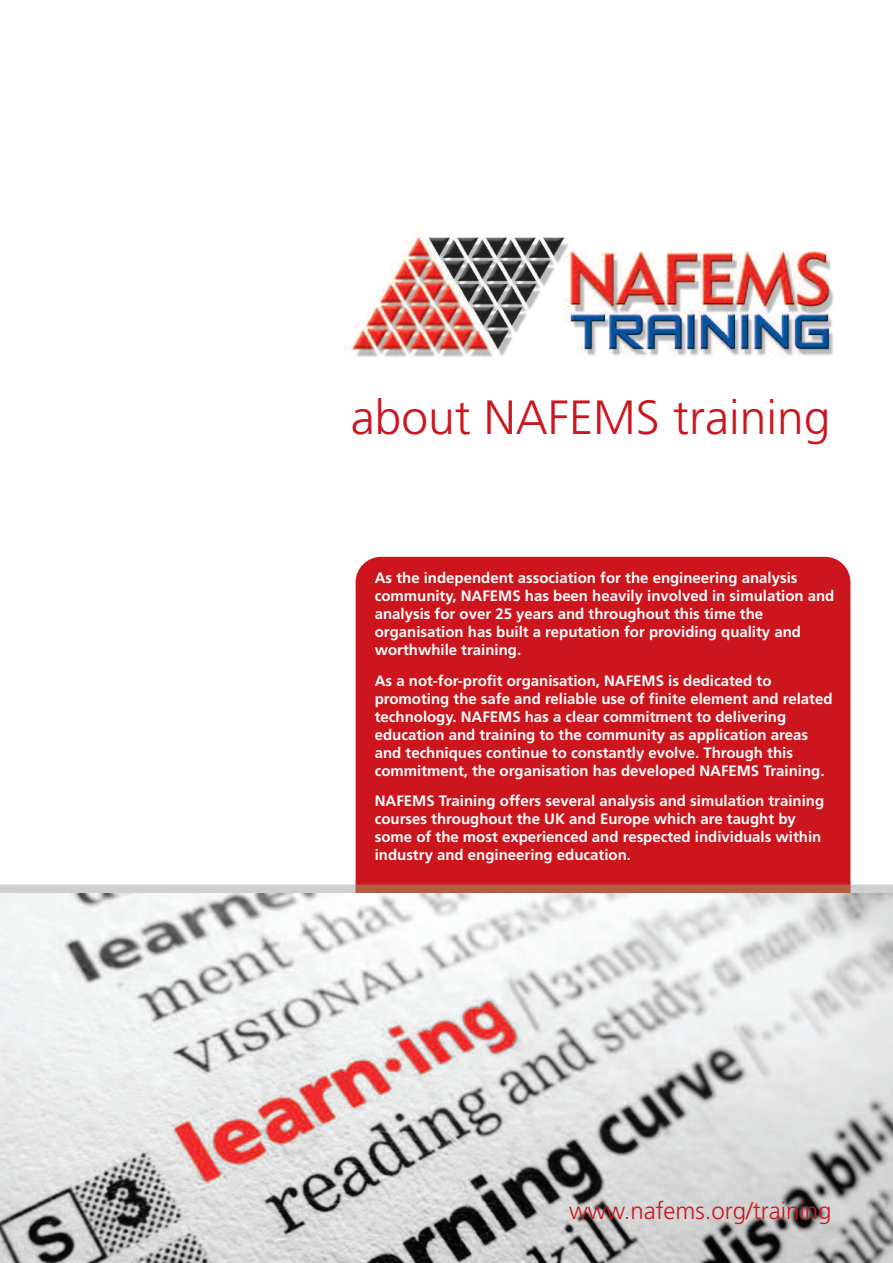
<style>
.page{position:relative;width:893px;height:1263px;background:#fff}
.page>*{position:absolute;margin:0;border:0;box-sizing:border-box;transform-origin:0 0}
.t1{font:300 48px "Frutiger";color:#cd151d}
.t2{font:300 24px "Frutiger";color:#cd151d}
.t3{font:700 15px/18px "Frutiger";color:#fff}
</style>
<div class="page">
<div style="left:356px;top:557px;width:494px;height:369px;background:#cd151d;border-radius:26px"></div>
<svg style="left:356px;top:884px;width:494px;height:9px;background:#b45640"></svg>
<img style="left:345px;top:232px;width:489px;height:125px">
<img style="left:0;top:893px;width:893px;height:370px">
<h1 class="t1" style="left:351px;top:398px;width:481px">about NAFEMS training</h1>
<p class="t3" style="left:375px;top:570px;width:461px">As the independent association for the engineering analysis community, NAFEMS has been heavily involved in simulation and analysis for over 25 years and throughout this time the organisation has built a reputation for providing quality and worthwhile training.</p>
<p class="t3" style="left:375px;top:673px;width:459px">As a not-for-profit organisation, NAFEMS is dedicated to promoting the safe and reliable use of finite element and related technology. NAFEMS has a clear commitment to delivering education and training to the community as application areas and techniques continue to constantly evolve. Through this commitment, the organisation has developed NAFEMS Training.</p>
<p class="t3" style="left:375px;top:793px;width:451px">NAFEMS Training offers several analysis and simulation training courses throughout the UK and Europe which are taught by some of the most experienced and respected individuals within industry and engineering education.</p>
<h2 class="t2" style="left:569px;top:1201px;width:264px">www.nafems.org/training</h2>
</div>
